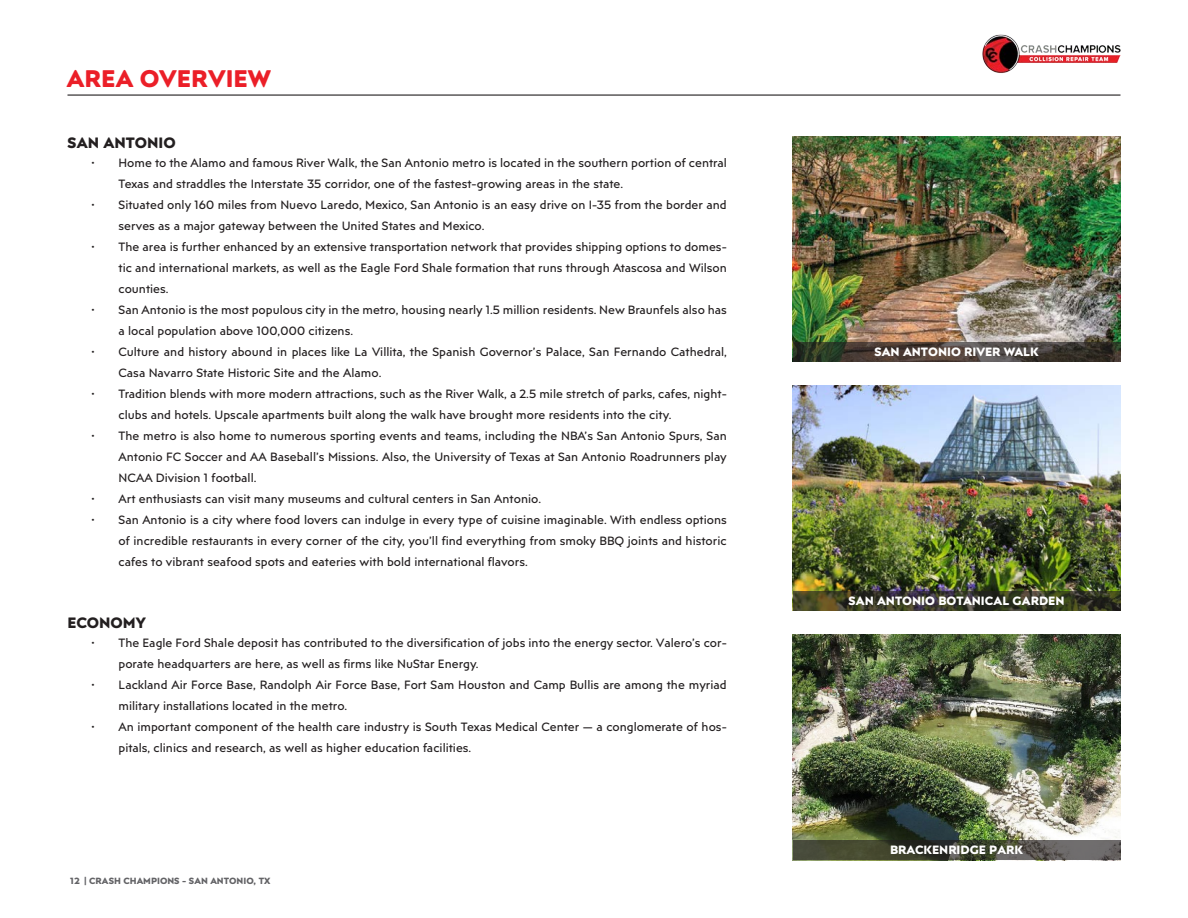
<style>
.page{position:relative;width:1188px;height:918px;background:#fff}
.page>*{position:absolute;margin:0;border:0;box-sizing:border-box;transform-origin:0 0}
.t1{font:700 24px "Posterama Text";color:#eb1f28}
.t2{font:700 15px "Posterama Text";color:#231f20}
.t3{font:12px/21px "Posterama Text";color:#231f20}
.t4{font:700 12px "Posterama Text";color:#fff}
.t5{font:700 9px "Posterama Text";color:#636366}
</style>
<div class="page">
<hr style="left:68px;top:94px;width:1052px;height:2px;background:#231f20">
<img style="left:983px;top:34px;width:137px;height:39px">
<img style="left:793px;top:634px;width:327px;height:207px">
<svg style="left:793px;top:841px;width:327px;height:19px;background:#4b4c3f"></svg>
<img style="left:793px;top:136px;width:327px;height:207px">
<svg style="left:793px;top:343px;width:327px;height:19px;background:#433d35"></svg>
<img style="left:793px;top:386px;width:327px;height:205px">
<svg style="left:793px;top:591px;width:327px;height:20px;background:#3a3a26"></svg>
<h1 class="t1" style="left:67px;top:62px;width:206px">AREA OVERVIEW</h1>
<p class="t2" style="left:68px;top:133px;width:110px">SAN ANTONIO</p>
<p class="t3" style="left:119px;top:152px;width:610px;text-indent:-27px">• Home to the Alamo and famous River Walk, the San Antonio metro is located in the southern portion of central<br>Texas and straddles the Interstate 35 corridor, one of the fastest-growing areas in the state.</p>
<p class="t3" style="left:119px;top:194px;width:610px;text-indent:-27px">• Situated only 160 miles from Nuevo Laredo, Mexico, San Antonio is an easy drive on I-35 from the border and serves as a major gateway between the United States and Mexico.</p>
<p class="t3" style="left:119px;top:236px;width:610px;text-align:justify;text-indent:-27px">• The area is further enhanced by an extensive transportation network that provides shipping options to domes&shy;tic and international markets, as well as the Eagle Ford Shale formation that runs through Atascosa and Wilson counties.</p>
<p class="t3" style="left:119px;top:299px;width:610px;text-indent:-27px">• San Antonio is the most populous city in the metro, housing nearly 1.5 million residents. New Braunfels also has a local population above 100,000 citizens.</p>
<p class="t3" style="left:119px;top:341px;width:610px;text-indent:-27px">• Culture and history abound in places like La Villita, the Spanish Governor’s Palace, San Fernando Cathedral,<br>Casa Navarro State Historic Site and the Alamo.</p>
<p class="t3" style="left:119px;top:383px;width:610px;text-indent:-27px">• Tradition blends with more modern attractions, such as the River Walk, a 2.5 mile stretch of parks, cafes, night&shy;clubs and hotels. Upscale apartments built along the walk have brought more residents into the city.</p>
<p class="t3" style="left:119px;top:425px;width:610px;text-align:justify;text-indent:-27px">• The metro is also home to numerous sporting events and teams, including the NBA’s San Antonio Spurs, San Antonio FC Soccer and AA Baseball’s Missions. Also, the University of Texas at San Antonio Roadrunners play NCAA Division 1 football.</p>
<p class="t3" style="left:92px;top:488px;width:451px">• Art enthusiasts can visit many museums and cultural centers in San Antonio.</p>
<p class="t3" style="left:119px;top:509px;width:610px;text-align:justify;text-indent:-27px">• San Antonio is a city where food lovers can indulge in every type of cuisine imaginable. With endless options of incredible restaurants in every corner of the city, you’ll find everything from smoky BBQ joints and historic cafes to vibrant seafood spots and eateries with bold international flavors.</p>
<p class="t2" style="left:68px;top:612px;width:80px">ECONOMY</p>
<p class="t3" style="left:119px;top:632px;width:610px;text-indent:-27px">• The Eagle Ford Shale deposit has contributed to the diversification of jobs into the energy sector. Valero’s cor&shy;porate headquarters are here, as well as firms like NuStar Energy.</p>
<p class="t3" style="left:119px;top:674px;width:610px;text-indent:-27px">• Lackland Air Force Base, Randolph Air Force Base, Fort Sam Houston and Camp Bullis are among the myriad military installations located in the metro.</p>
<p class="t3" style="left:119px;top:716px;width:610px;text-indent:-27px">• An important component of the health care industry is South Texas Medical Center — a conglomerate of hos&shy;pitals, clinics and research, as well as higher education facilities.</p>
<p class="t5" style="left:70px;top:875px;width:202px">12 | CRASH CHAMPIONS - SAN ANTONIO, TX</p>
<p class="t4" style="left:874px;top:344px;width:166px">SAN ANTONIO RIVER WALK</p>
<p class="t4" style="left:849px;top:592px;width:218px">SAN ANTONIO BOTANICAL GARDEN</p>
<p class="t4" style="left:890px;top:842px;width:134px">BRACKENRIDGE PARK</p>
</div>
